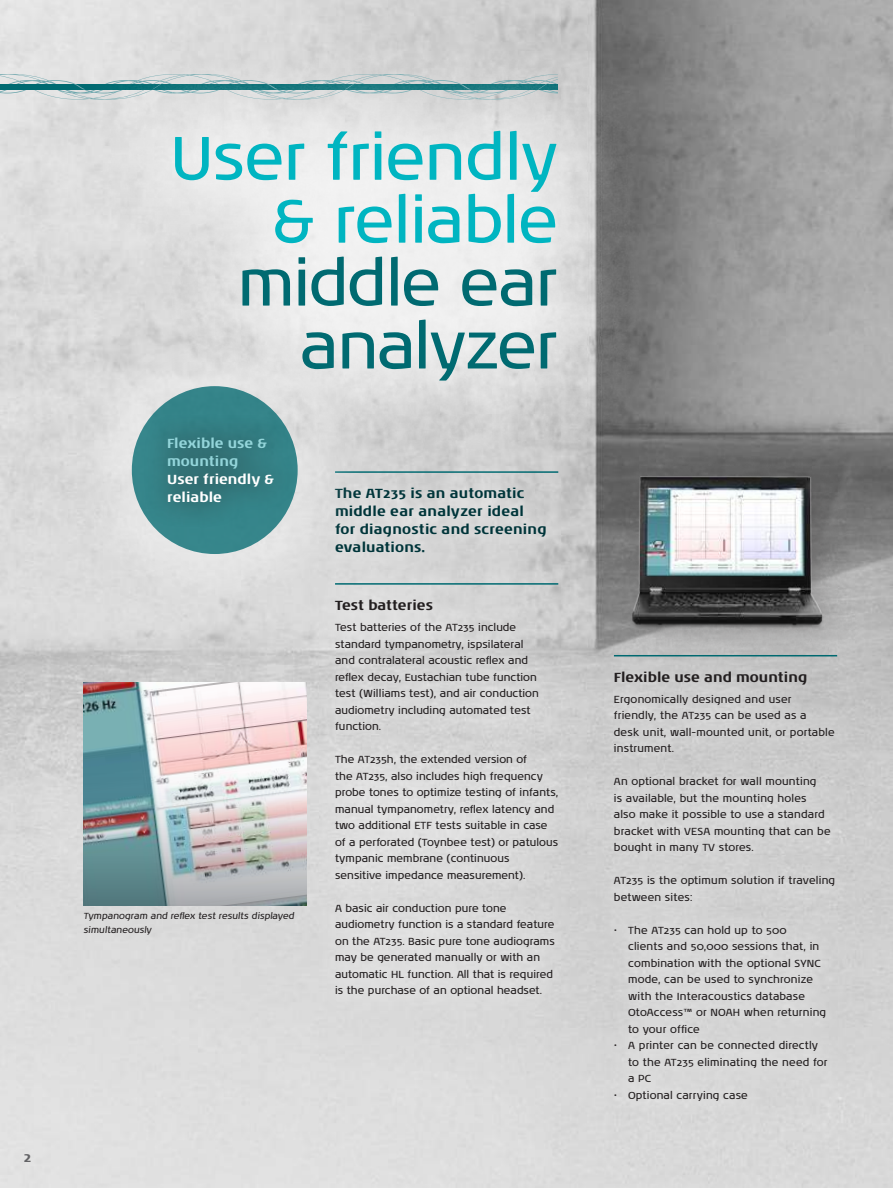
<style>
.page{position:relative;width:893px;height:1188px;background:#fff}
.page>*{position:absolute;margin:0;border:0;box-sizing:border-box;transform-origin:0 0}
.t1{font:62.85px/62.8px "Noa LT Std";letter-spacing:-.01em;color:#00b5c1;text-align:right}
.t2{font:62.85px/62.8px "Noa LT Std";letter-spacing:-.02em;color:#006a71;text-align:right}
.t3{font:700 13.5px/18px "Noa LT Std";letter-spacing:.01em;color:#00353a}
.t4{font:700 13.5px "Noa LT Std";color:#231f20}
.t5{font:700 13.5px/18px "Noa LT Std";color:#fff}
.t6{font:700 13.5px/18px "Noa LT Std";color:#93d5da}
.t7{font:700 13.5px "Noa LT Std";color:#636366}
.t8{font:10.5px/16.5px "Noa LT Std";letter-spacing:.01em;color:#231f20}
.t9{font:italic 9px/13.5px "Noa LT Pro";letter-spacing:.01em;color:#231f20}
</style>
<div class="page">
<img style="left:0;top:0;width:893px;height:1188px">
<div style="left:312px;top:465px;width:269px;height:554px;background:#fff;opacity:.28"></div>
<hr style="left:335px;top:583px;width:223px;height:2px;background:#006a71">
<div style="left:591px;top:631px;width:268px;height:493px;background:#d3d3d3"></div>
<hr style="left:614px;top:655px;width:223px;height:1px;background:#006a71">
<svg style="left:0;top:74px;width:85px;height:26px;background:#a3c1c3"></svg>
<div style="left:85px;top:41px;width:561px;height:429px;background:#fff;opacity:.71"></div>
<div style="left:616px;top:455px;width:246px;height:209px;background:#231f20;opacity:.2"></div>
<img style="left:588px;top:438px;width:272px;height:204px">
<div style="left:68px;top:322px;width:294px;height:296px;background:#ddd"></div>
<div style="left:132px;top:386px;width:166px;height:168px;background:#36858b;border-radius:50%"></div>
<div style="left:141px;top:411px;width:159px;height:118px;background:#231f20;opacity:.33"></div>
<img style="left:84px;top:683px;width:223px;height:223px">
<h1 class="t1" style="left:170px;top:129px;width:389px">User friendly &amp; reliable</h1>
<h1 class="t2" style="left:238px;top:254px;width:321px">middle ear analyzer</h1>
<p class="t6" style="left:167px;top:434px;width:101px">Flexible use &amp; mounting</p>
<p class="t5" style="left:167px;top:470px;width:108px">User friendly &amp; reliable</p>
<p class="t9" style="left:84px;top:909px;width:212px">Tympanogram and reflex test results displayed simultaneously</p>
<p class="t3" style="left:335px;top:485px;width:213px">The AT235 is an automatic middle ear analyzer ideal for diagnostic and screening evaluations.</p>
<p class="t4" style="left:335px;top:597px;width:99px">Test batteries</p>
<p class="t8" style="left:335px;top:620px;width:205px">Test batteries of the AT235 include standard tympanometry, ispsilateral and contralateral acoustic reflex and reflex decay, Eustachian tube function test (Williams test), and air conduction audiometry including automated test function.</p>
<p class="t8" style="left:335px;top:752px;width:225px">The AT235h, the extended version of<br>the AT235, also includes high frequency probe tones to optimize testing of infants, manual tympanometry, reflex latency and two additional ETF tests suitable in case of a perforated (Toynbee test) or patulous tympanic membrane (continuous sensitive impedance measurement).</p>
<p class="t8" style="left:335px;top:900px;width:221px">A basic air conduction pure tone audiometry function is a standard feature on the AT235. Basic pure tone audiograms may be generated manually or with an automatic HL function. All that is required is the purchase of an optional headset.</p>
<p class="t7" style="left:24px;top:1148px;width:9px">2</p>
<p class="t4" style="left:614px;top:669px;width:195px">Flexible use and mounting</p>
<p class="t8" style="left:614px;top:691px;width:222px">Ergonomically designed and user friendly, the AT235 can be used as a<br>desk unit, wall-mounted unit, or portable instrument.</p>
<p class="t8" style="left:614px;top:774px;width:218px">An optional bracket for wall mounting<br>is available, but the mounting holes also make it possible to use a standard bracket with VESA mounting that can be bought in many TV stores.</p>
<p class="t8" style="left:614px;top:873px;width:223px">AT235 is the optimum solution if traveling between sites:</p>
<p class="t8" style="left:628px;top:922px;width:199px;text-indent:-14px">• The AT235 can hold up to 500<br>clients and 50,000 sessions that, in combination with the optional SYNC mode, can be used to synchronize with the Interacoustics database<br>OtoAccess™ or NOAH when returning to your office</p>
<p class="t8" style="left:628px;top:1038px;width:201px;text-indent:-14px">• A printer can be connected directly to the AT235 eliminating the need for a PC</p>
<p class="t8" style="left:614px;top:1087px;width:135px">• Optional carrying case</p>
</div>
